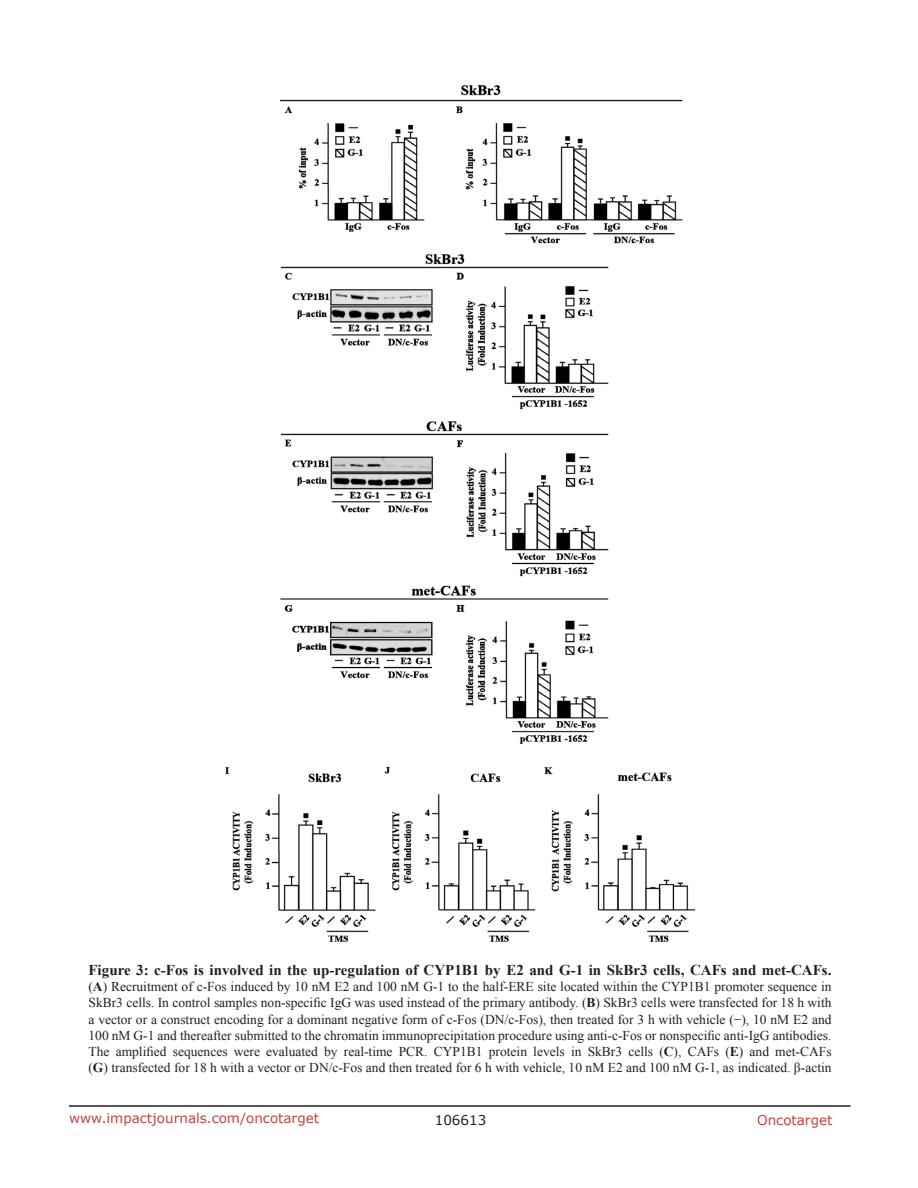
<style>
.page{position:relative;width:918px;height:1188px;background:#fff}
.page>*{position:absolute;margin:0;border:0;box-sizing:border-box;transform-origin:0 0}
.Figuretrx{font:700 15px "Times New Roman";color:#231f20}
.Figuretrx-2{font:13.5px/16.2px "Times New Roman";color:#231f20;text-align:justify}
.t1{font:13.5px "Verdana";color:#c24141}
.t2{font:13.5px "Verdana";color:#231f20}
.s1{font-weight:700}
</style>
<div class="page">
<hr style="left:69px;top:1105px;width:781px;height:2px;background:#231f20">
<img style="left:226px;top:85px;width:468px;height:857px">
<p class="Figuretrx" style="left:88px;top:960px;width:745px">Figure 3: c-Fos is involved in the up-regulation of CYP1B1 by E2 and G-1 in SkBr3 cells, CAFs and met-CAFs.</p>
<p class="Figuretrx-2" style="left:88px;top:978px;width:745px">(<span class="s1">A</span>) Recruitment of c-Fos induced by 10 nM E2 and 100 nM G-1 to the half-ERE site located within the CYP1B1 promoter sequence in SkBr3 cells. In control samples non-specific IgG was used instead of the primary antibody. (<span class="s1">B</span>) SkBr3 cells were transfected for 18 h with a vector or a construct encoding for a dominant negative form of c-Fos (DN/c-Fos), then treated for 3 h with vehicle (−), 10 nM E2 and 100 nM G-1 and thereafter submitted to the chromatin immunoprecipitation procedure using anti-c-Fos or nonspecific anti-IgG antibodies.<br>The amplified sequences were evaluated by real-time PCR. CYP1B1 protein levels in SkBr3 cells (<span class="s1">C</span>), CAFs (<span class="s1">E</span>) and met-CAFs (<span class="s1">G</span>) transfected for 18 h with a vector or DN/c-Fos and then treated for 6 h with vehicle, 10 nM E2 and 100 nM G-1, as indicated. β-actin</p>
<p class="t1" style="left:69px;top:1109px;width:252px">www.impactjournals.com/oncotarget</p>
<p class="t2" style="left:435px;top:1111px;width:53px">106613</p>
<p class="t1" style="left:757px;top:1111px;width:77px">Oncotarget</p>
</div>
